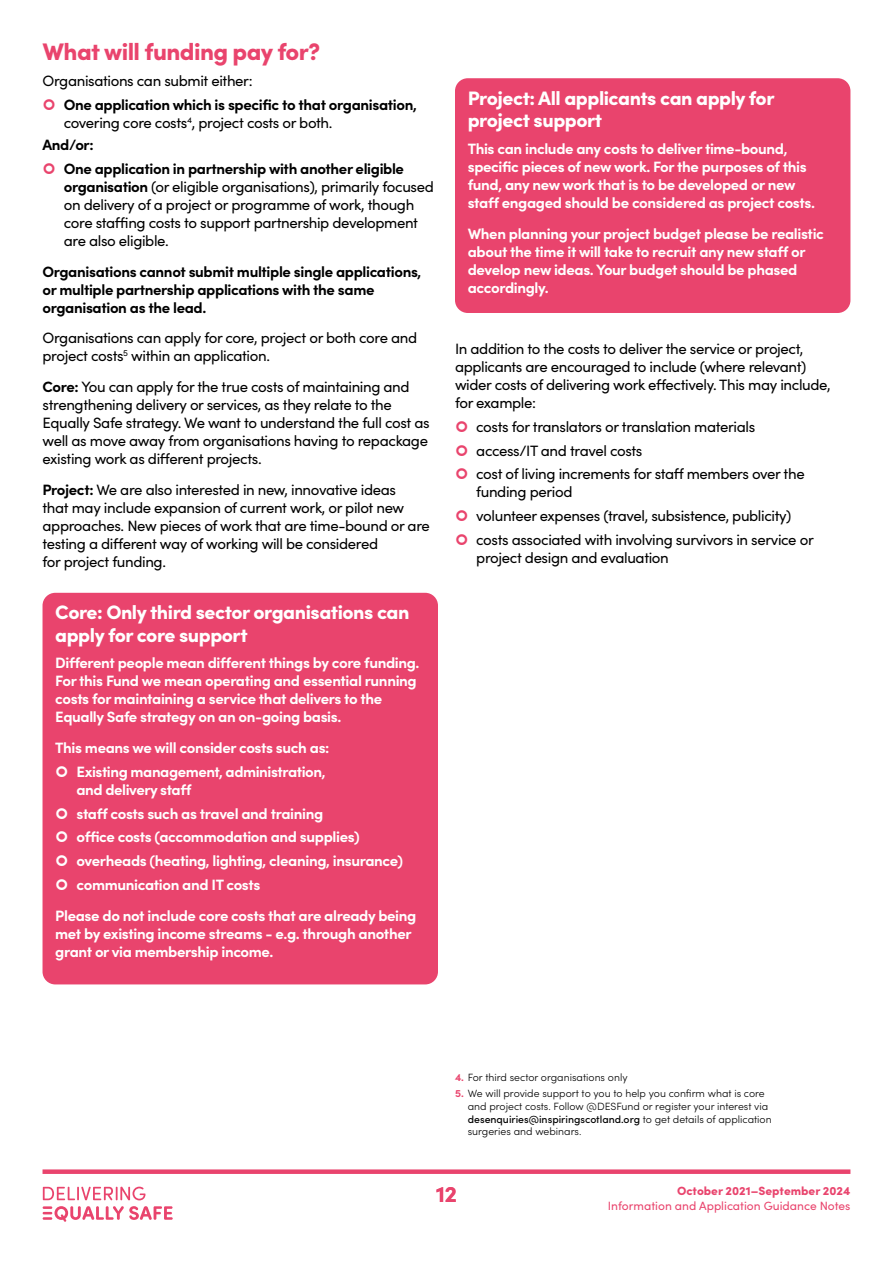
<style>
.page{position:relative;width:893px;height:1263px;background:#fff}
.page>*{position:absolute;margin:0;border:0;box-sizing:border-box;transform-origin:0 0}
.t1{font:900 24px "Sofia Pro";letter-spacing:-.025em;color:#e9446d}
.t2{font:700 22.5px "Sofia Pro";color:#e9446d}
.t3{font:900 19.5px/22.5px "Sofia Pro";letter-spacing:-.025em;color:#fff}
.t4{font:15px/18px "Sofia Pro";letter-spacing:-.025em;color:#000}
.t5{font:700 15px/18px "Sofia Pro";letter-spacing:-.025em;color:#fff}
.t6{font:700 15px/18px "Sofia Pro";letter-spacing:-.025em;color:#000}
.t7{font:12px "Sofia Pro";color:#e9446d}
.t8{font:900 12px "Sofia Pro";color:#e9446d}
.t9{font:300 10.5px/12.6px "Sofia Pro";color:#000}
.s1{font-weight:400}
.s2{font-weight:700}
.s3{font-weight:700;color:#e9446d}
.s4{font-weight:500}
</style>
<div class="page">
<div style="left:43px;top:1169px;width:807px;height:5px;background:#e9446d"></div>
<div style="left:43px;top:593px;width:395px;height:391px;background:#e9446d;border-radius:13px"></div>
<div style="left:455px;top:78px;width:395px;height:235px;background:#e9446d;border-radius:13px"></div>
<svg style="left:43px;top:1187px;width:102px;height:13px"></svg>
<svg style="left:43px;top:1206px;width:130px;height:16px"></svg>
<h1 class="t1" style="left:43px;top:32px;width:279px">What will funding pay for?</h1>
<p class="t4" style="left:43px;top:71px;width:212px">Organisations can submit either:</p>
<p class="t6" style="left:64px;top:94px;width:355px">One application which is specific to that organisation, <span class="s1">covering core costs</span><sup>4</sup><span class="s1">, project costs or both.</span></p>
<p class="t6" style="left:64px;top:132px;width:342px;line-height:23.7px;text-indent:-21px">And/or:<br>One application in partnership with another eligible</p>
<p class="t4" style="left:64px;top:177px;width:372px"><span class="s2">organisation</span> (or eligible organisations), primarily focused on delivery of a project or programme of work, though core staffing costs to support partnership development are also eligible.</p>
<p class="t6" style="left:43px;top:261px;width:380px">Organisations cannot submit multiple single applications, or multiple partnership applications with the same organisation as the lead.</p>
<p class="t4" style="left:43px;top:328px;width:376px">Organisations can apply for core, project or both core and project costs<sup>5</sup> within an application.</p>
<p class="t4" style="left:43px;top:377px;width:389px"><span class="s2">Core:</span> You can apply for the true costs of maintaining and strengthening delivery or services, as they relate to the Equally Safe strategy. We want to understand the full cost as well as move away from organisations having to repackage existing work as different projects.</p>
<p class="t4" style="left:43px;top:480px;width:389px"><span class="s2">Project:</span> We are also interested in new, innovative ideas<br>that may include expansion of current work, or pilot new approaches. New pieces of work that are time-bound or are testing a different way of working will be considered<br>for project funding.</p>
<h3 class="t3" style="left:55px;top:600px;width:356px">Core: Only third sector organisations can apply for core support</h3>
<p class="t5" style="left:55px;top:653px;width:366px">Different people mean different things by core funding.<br>For this Fund we mean operating and essential running costs for maintaining a service that delivers to the Equally Safe strategy on an on-going basis.</p>
<p class="t5" style="left:55px;top:735px;width:276px;line-height:23.7px;text-align:right">This means we will consider costs such as:<br>Existing management, administration,</p>
<p class="t5" style="left:77px;top:777px;width:328px;line-height:23.7px">and delivery staff<br>staff costs such as travel and training<br>office costs (accommodation and supplies) overheads (heating, lighting, cleaning, insurance) communication and IT costs</p>
<p class="t5" style="left:55px;top:905px;width:363px">Please do not include core costs that are already being met by existing income streams - e.g. through another grant or via membership income.</p>
<h3 class="t3" style="left:468px;top:85px;width:308px">Project: All applicants can apply for project support</h3>
<p class="t5" style="left:468px;top:138px;width:349px">This can include any costs to deliver time-bound, specific pieces of new work. For the purposes of this fund, any new work that is to be developed or new staff engaged should be considered as project costs.</p>
<p class="t5" style="left:468px;top:223px;width:358px">When planning your project budget please be realistic about the time it will take to recruit any new staff or develop new ideas. Your budget should be phased accordingly.</p>
<p class="t4" style="left:455px;top:339px;width:377px">In addition to the costs to deliver the service or project, applicants are encouraged to include (where relevant) wider costs of delivering work effectively. This may include, for example:</p>
<p class="t4" style="left:476px;top:414px;width:330px;line-height:23.7px">costs for translators or translation materials access/IT and travel costs<br>cost of living increments for staff members over the</p>
<p class="t4" style="left:476px;top:479px;width:339px;line-height:23.7px">funding period<br>volunteer expenses (travel, subsistence, publicity) costs associated with involving survivors in service or</p>
<p class="t4" style="left:476px;top:548px;width:194px">project design and evaluation</p>
<p class="t9" style="left:455px;top:1070px;width:174px"><span class="s3">4.</span> For third sector organisations only</p>
<p class="t9" style="left:468px;top:1087px;width:305px;text-indent:-13px"><span class="s3">5.</span> We will provide support to you to help you confirm what is core and project costs. Follow @DESFund or register your interest via <span class="s4">desenquiries@inspiringscotland.org</span> to get details of application surgeries and webinars.</p>
<h2 class="t2" style="left:436px;top:1177px;width:22px">12</h2>
<p class="t8" style="left:677px;top:1181px;width:175px">October 2021–September 2024</p>
<p class="t7" style="left:608px;top:1197px;width:244px">Information and Application Guidance Notes</p>
</div>
